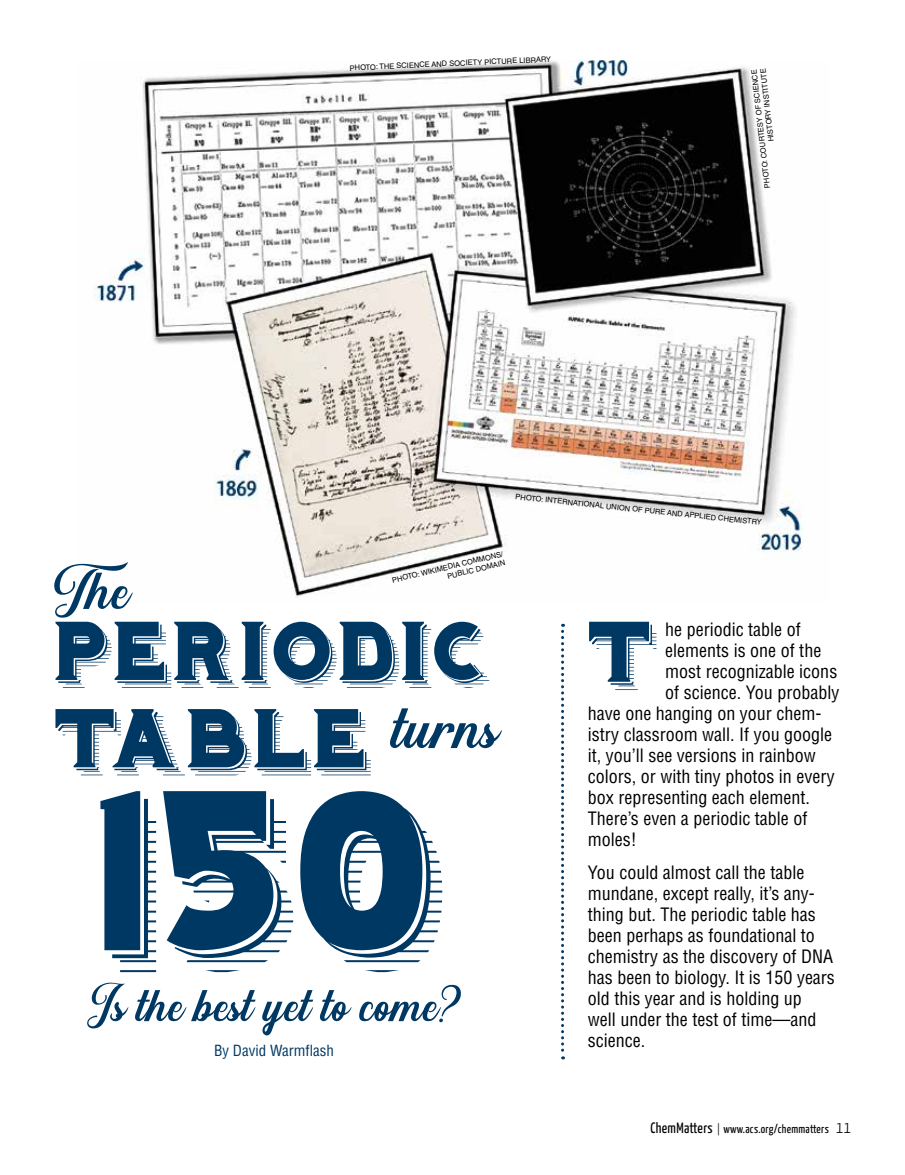
<style>
.page{position:relative;width:905px;height:1175px;background:#fff}
.page>*{position:absolute;margin:0;border:0;box-sizing:border-box;transform-origin:0 0}
.t1{font:198.75px "Hominis";color:#003864}
.t2{font:75px "Hominis";color:#003864}
.t3{font:72.75px/87.3px "Hominis";color:#003864}
.t4{font:69px "Sunshine";color:#003864}
.t5{font:63px "Sunshine";color:#003864}
.t6{font:54px "Sunshine";color:#003864}
.t7{font:condensed 18px/21px "Helvetica";color:#000}
.t8{font:condensed 15px "Helvetica";color:#003864}
.t9{font:12px "Yanone Kaffeesatz";letter-spacing:.025em;color:#000}
.t10{font:7.5px/8.7px "Helvetica LT Std";color:#000;text-align:right}
.s1{font-size:15px}
.s2{font-weight:300}
.s3{font-weight:300;font-size:16.5px}
</style>
<div class="page">
<img style="left:93px;top:61px;width:709px;height:536px">
<svg style="left:561px;top:624px;width:3px;height:435px"></svg>
<p class="t10" style="left:349px;top:64px;width:203px;rotate:-3deg">PHOTO: THE SCIENCE AND SOCIETY PICTURE LIBRARY</p>
<p class="t10" style="left:762px;top:188px;width:121px;rotate:-96deg">PHOTO: COURTESY OF SCIENCE<br>HISTORY INSTITUTE</p>
<p class="t5" style="left:54px;top:560px;width:78px">Th e</p>
<p class="t10" style="left:391px;top:575px;width:115px;rotate:-13deg">PHOTO: WIKIMEDIA COMMONS/<br>PUBLIC DOMAIN</p>
<p class="t3" style="left:54px;top:615px;width:438px">PERIODIC<br>TABLE</p>
<p class="t4" style="left:393px;top:695px;width:108px">turns</p>
<p class="t1" style="left:96px;top:791px;width:351px">150</p>
<p class="t6" style="left:87px;top:979px;width:375px">Is the best yet to come?</p>
<p class="t8" style="left:214px;top:1040px;width:121px">By David Warmflash</p>
<p class="t10" style="left:516px;top:492px;width:249px;rotate:6deg">PHOTO: INTERNATIONAL UNION OF PURE AND APPLIED CHEMISTRY</p>
<p class="t2" style="left:587px;top:621px;width:72px">T</p>
<p class="t7" style="left:665px;top:619px;width:137px">he periodic table of</p>
<p class="t7" style="left:665px;top:640px;width:157px">elements is one of the</p>
<p class="t7" style="left:665px;top:661px;width:173px">most recognizable icons</p>
<p class="t7" style="left:665px;top:682px;width:175px">of science. You probably</p>
<p class="t7" style="left:588px;top:703px;width:235px">have one hanging on your chem-</p>
<p class="t7" style="left:588px;top:724px;width:246px">istry classroom wall. If you google</p>
<p class="t7" style="left:588px;top:745px;width:229px">it, you’ll see versions in rainbow</p>
<p class="t7" style="left:588px;top:766px;width:248px">colors, or with tiny photos in every</p>
<p class="t7" style="left:588px;top:787px;width:223px">box representing each element.</p>
<p class="t7" style="left:588px;top:808px;width:221px">There’s even a periodic table of</p>
<p class="t7" style="left:588px;top:829px;width:50px">moles!</p>
<p class="t7" style="left:588px;top:862px;width:248px">You could almost call the table mundane, except really, it’s any&shy;thing but. The periodic table has been perhaps as foundational to chemistry as the discovery of DNA has been to biology. It is 150 years old this year and is holding up<br>well under the test of time—and science.</p>
<p class="t9" style="left:650px;top:1121px;width:202px"><span class="s1">ChemMatters</span> <span class="s2">|</span> www.acs.org/chemmatters <span class="s3">11</span></p>
</div>
